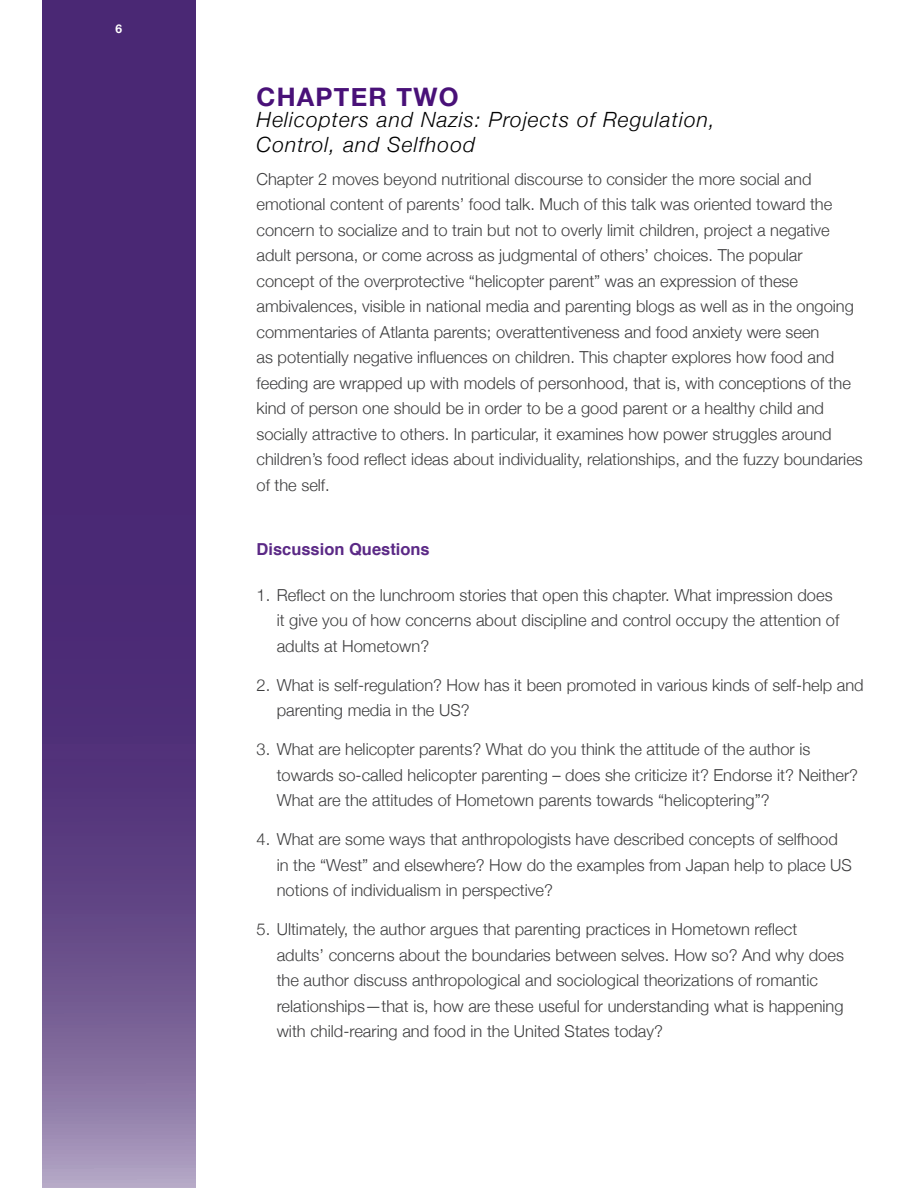
<style>
.page{position:relative;width:918px;height:1188px;background:#fff}
.page>*{position:absolute;margin:0;border:0;box-sizing:border-box;transform-origin:0 0}
.t1{font:700 25.5px "Helvetica Neue";letter-spacing:.05em;color:#491178}
.t2{font:italic 300 21px/25.5px "Helvetica Neue";letter-spacing:.05em;color:#000}
.Text{font:300 16.5px/25.5px "Helvetica Neue";color:#3e3e3f}
.Text-2{font:700 16.5px "Helvetica";color:#5b2986}
.t3{font:700 12px "Helvetica Neue";color:#fff}
</style>
<div class="page">
<svg style="left:42px;top:0;width:153px;height:1188px;background:#593b7f"></svg>
<p class="t3" style="left:115px;top:20px;width:8px">6</p>
<p class="t1" style="left:256px;top:77px;width:204px">CHAPTER TWO</p>
<p class="t2" style="left:256px;top:105px;width:460px">Helicopters and Nazis: Projects of Regulation,<br>Control, and Selfhood</p>
<p class="Text" style="left:256px;top:165px;width:608px">Chapter 2 moves beyond nutritional discourse to consider the more social and emotional content of parents’ food talk. Much of this talk was oriented toward the concern to socialize and to train but not to overly limit children, project a negative adult persona, or come across as judgmental of others’ choices. The popular concept of the overprotective “helicopter parent” was an expression of these ambivalences, visible in national media and parenting blogs as well as in the ongoing commentaries of Atlanta parents; overattentiveness and food anxiety were seen<br>as potentially negative influences on children. This chapter explores how food and feeding are wrapped up with models of personhood, that is, with conceptions of the kind of person one should be in order to be a good parent or a healthy child and socially attractive to others. In particular, it examines how power struggles around children’s food reflect ideas about individuality, relationships, and the fuzzy boundaries of the self.</p>
<p class="Text-2" style="left:256px;top:536px;width:175px">Discussion Questions</p>
<p class="Text" style="left:277px;top:581px;width:564px;text-indent:-20px">1. Reflect on the lunchroom stories that open this chapter. What impression does it give you of how concerns about discipline and control occupy the attention of adults at Hometown?</p>
<p class="Text" style="left:277px;top:671px;width:589px;text-indent:-20px">2. What is self-regulation? How has it been promoted in various kinds of self-help and parenting media in the US?</p>
<p class="Text" style="left:277px;top:736px;width:583px;text-indent:-20px">3. What are helicopter parents? What do you think the attitude of the author is towards so-called helicopter parenting – does she criticize it? Endorse it? Neither?<br>What are the attitudes of Hometown parents towards “helicoptering”?</p>
<p class="Text" style="left:277px;top:826px;width:577px;text-indent:-20px">4. What are some ways that anthropologists have described concepts of selfhood in the “West” and elsewhere? How do the examples from Japan help to place US notions of individualism in perspective?</p>
<p class="Text" style="left:277px;top:916px;width:569px;text-indent:-20px">5. Ultimately, the author argues that parenting practices in Hometown reflect adults’ concerns about the boundaries between selves. How so? And why does the author discuss anthropological and sociological theorizations of romantic relationships—that is, how are these useful for understanding what is happening with child-rearing and food in the United States today?</p>
</div>
